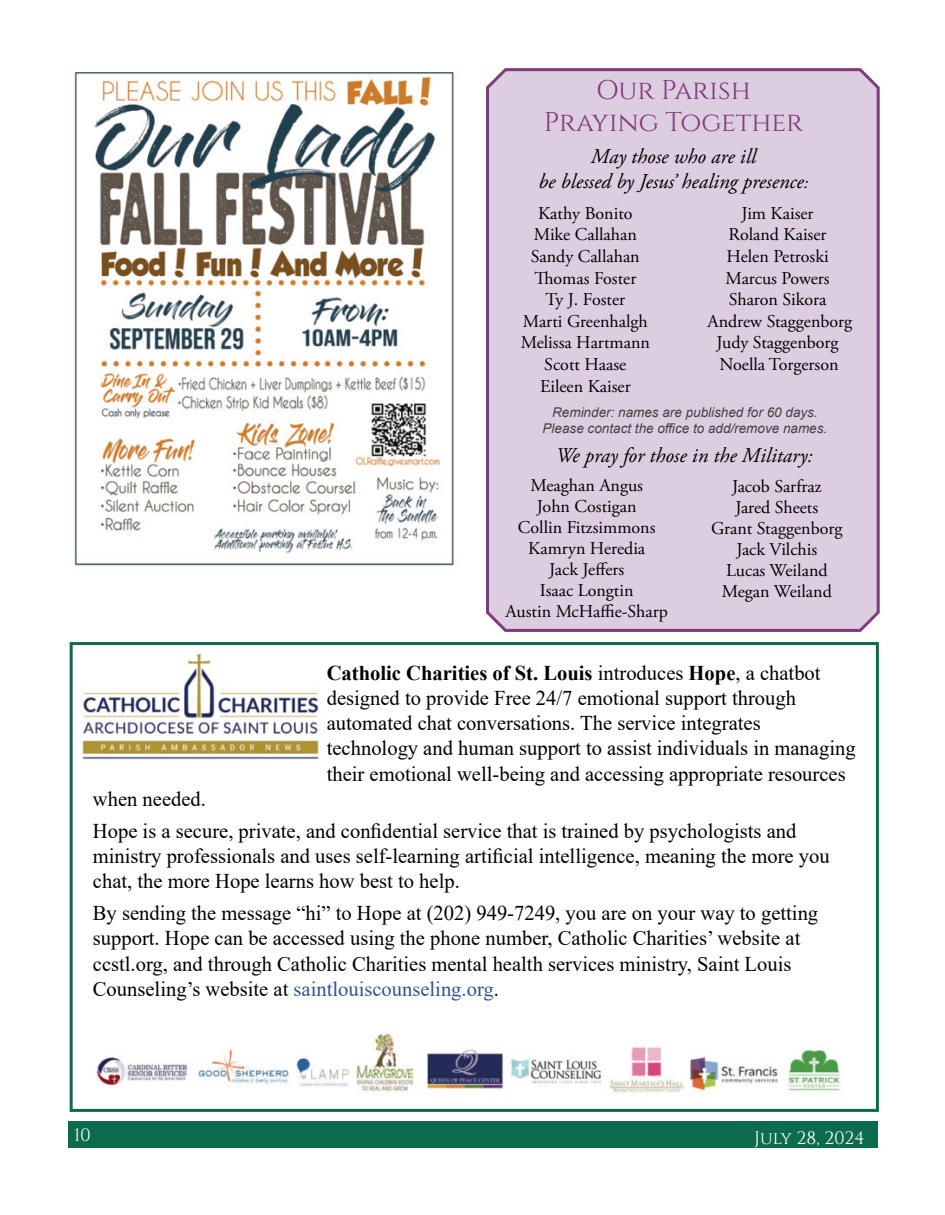
<style>
.page{position:relative;width:945px;height:1215px;background:#fff}
.page>*{position:absolute;margin:0;border:0;box-sizing:border-box;transform-origin:0 0}
.t1{font:27px/32.4px "Qvvmpy Cinzel";color:#813a7b;text-align:center}
.t2{font:21px/25.2px "Cbqmrq Times New Roman";color:#000}
.t3{font:21px/25.2px "Tyqlwc Times New Roman";color:#000}
.t4{font:italic 21px/25.2px "Adobe Garamond Pro";color:#000;text-align:center}
.t5{font:700 21px "Times New Roman";color:#000}
.t6{font:18px/21.6px "Adobe Garamond Pro";color:#000;text-align:center}
.t7{font:18px "Kkxkqq Cinzel";color:#fff}
.t8{font:18px "Qvvmpy Cinzel";color:#fff}
.t9{font:italic 13.5px "Chjtgk Arial";color:#434343}
.t10{font:italic 13.5px "Xpbvjj Arial";color:#434343}
.s1{font-size:18px}
.s2{font-family:"Cbqmrq Times New Roman";font-weight:400}
.s3{color:#30558a}
</style>
<div class="page">
<div style="left:68px;top:1121px;width:810px;height:27px;background:#0c6b4d"></div>
<div style="left:486px;top:68px;width:394px;height:564px;background:#ddcde0"></div>
<img style="left:95px;top:1033px;width:747px;height:61px">
<img style="left:80px;top:653px;width:239px;height:107px">
<div style="left:70px;top:642px;width:809px;height:470px;border:3px solid #0c6b4d"></div>
<img style="left:74px;top:71px;width:380px;height:495px">
<p class="t1" style="left:544px;top:73px;width:261px">Our Parish<br>Praying Together</p>
<p class="t4" style="left:538px;top:144px;width:271px">May those who are ill<br>be blessed by Jesus’ healing presence<span class="s1">:</span></p>
<p class="t6" style="left:521px;top:203px;width:131px">Kathy Bonito<br>Mike Callahan<br>Sandy Callahan<br>Thomas Foster<br>Ty J. Foster<br>Marti Greenhalgh<br>Melissa Hartmann<br>Scott Haase<br>Eileen Kaiser</p>
<p class="t6" style="left:707px;top:203px;width:146px">Jim Kaiser<br>Roland Kaiser<br>Helen Petroski<br>Marcus Powers<br>Sharon Sikora<br>Andrew Staggenborg<br>Judy Staggenborg<br>Noella Torgerson</p>
<p class="t10" style="left:552px;top:403px;width:267px">Reminder: names are published for 60 days.</p>
<p class="t9" style="left:543px;top:419px;width:286px">Please contact the office to add/remove names.</p>
<p class="t4" style="left:556px;top:443px;width:259px">We pray for those in the Military:</p>
<p class="t6" style="left:506px;top:476px;width:164px;line-height:21px">Meaghan Angus<br>John Costigan<br>Collin Fitzsimmons<br>Kamryn Heredia<br>Jack Jeffers<br>Isaac Longtin<br>Austin McHaffie-Sharp</p>
<p class="t6" style="left:711px;top:477px;width:133px;line-height:21px">Jacob Sarfraz<br>Jared Sheets<br>Grant Staggenborg<br>Jack Vilchis<br>Lucas Weiland<br>Megan Weiland</p>
<p class="t5" style="left:327px;top:658px;width:495px">Catholic Charities of St. Louis <span class="s2">introduces</span> Hope<span class="s2">, a chatbot</span></p>
<p class="t2" style="left:327px;top:685px;width:530px">designed to provide Free 24/7 emotional support through automated chat conversations. The service integrates technology and human support to assist individuals in managing their emotional well-being and accessing appropriate resources</p>
<p class="t2" style="left:93px;top:786px;width:115px">when needed.</p>
<p class="t3" style="left:93px;top:818px;width:738px">Hope is a secure, private, and confidential service that is trained by psychologists and ministry professionals and uses self-learning artificial intelligence, meaning the more you</p>
<p class="t2" style="left:93px;top:865px;width:727px;line-height:32px">chat, the more Hope learns how best to help.<br>By sending the message “hi” to Hope at (202) 949-7249, you are on your way to getting</p>
<p class="t2" style="left:93px;top:925px;width:709px">support. Hope can be accessed using the phone number, Catholic Charities’ website at ccstl.org, and through Catholic Charities mental health services ministry, Saint Louis<br>Counseling’s website at <span class="s3">saintlouiscounseling.org</span>.</p>
<p class="t8" style="left:74px;top:1125px;width:18px">10</p>
<p class="t7" style="left:754px;top:1127px;width:112px">July 28, 2024</p>
</div>
